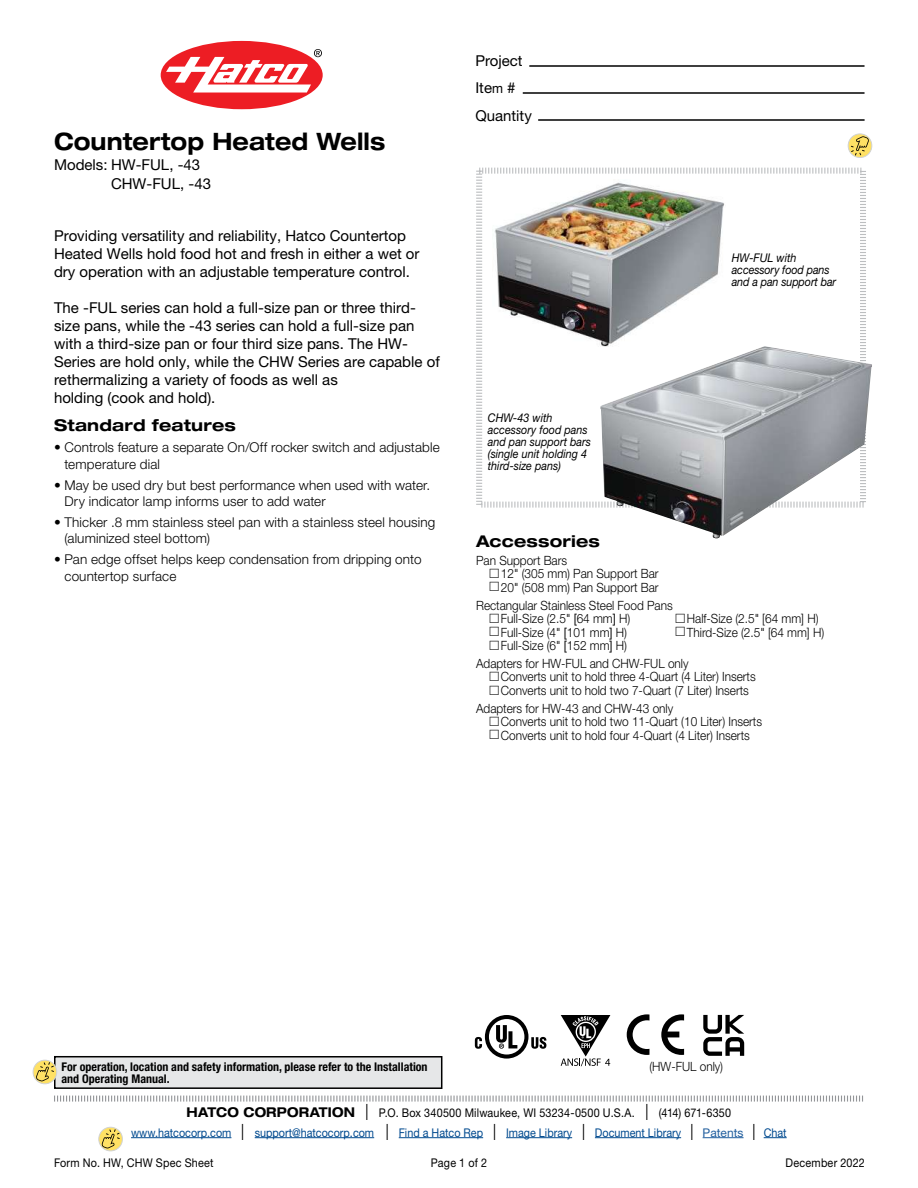
<style>
.page{position:relative;width:918px;height:1188px;background:#fff}
.page>*{position:absolute;margin:0;border:0;box-sizing:border-box;transform-origin:0 0}
.t1{font:700 expanded 24px "Helvetica Neue LT Std";letter-spacing:.005em;color:#000;scale:.9 1}
.t2{font:700 expanded 16.2px "Helvetica Neue LT Std";letter-spacing:.015em;color:#000}
.t3{font:15px/18px "Helvetica Neue LT Std";color:#000}
.t4{font:300 13.5px/16.5px "Helvetica Neue LT Std";letter-spacing:.01em;color:#000}
.t5{font:300 12.75px/13.5px "Helvetica Neue LT Std";color:#000;scale:.93 1}
.t6{font:12px/19.5px "Helvetica Neue LT Std";color:#004a8f;text-align:center;scale:.9 1}
.t7{font:italic 12px/12px "Helvetica Neue LT Std";color:#000;scale:.9 1}
.t8{font:700 condensed 12px/12px "Helvetica Neue LT Std";color:#000}
.t9{font:12px "Helvetica Neue LT Std";letter-spacing:.02em;color:#000;scale:.9 1}
.s1{font-size:13.5px}
.s2{font-weight:400}
.s3{font-style:inherit}
.s4{font-weight:700;font-stretch:expanded;font-size:13.5px;color:#000}
.s5{font-stretch:condensed;font-size:22.5px;color:#000}
.s6{color:#000}
.s7{color:#215e9e}
</style>
<div class="page">
<svg style="left:161px;top:41px;width:162px;height:68px"></svg>
<hr style="left:529px;top:65px;width:336px;height:2px;background:#000">
<hr style="left:523px;top:92px;width:342px;height:2px;background:#000">
<hr style="left:538px;top:119px;width:327px;height:2px;background:#000">
<svg style="left:54px;top:1095px;width:809px;height:7px"></svg>
<div style="left:55px;top:1057px;width:387px;height:31px;background:#e6e7e8"></div>
<div style="left:54px;top:1056px;width:388px;height:33px;border:2px solid #000"></div>
<svg style="left:33px;top:1060px;width:24px;height:24px"></svg>
<div style="left:33px;top:1060px;width:24px;height:24px;border:1px solid #d1d3d4;border-radius:50%"></div>
<svg style="left:36px;top:1062px;width:18px;height:20px"></svg>
<svg style="left:848px;top:134px;width:24px;height:24px"></svg>
<div style="left:848px;top:134px;width:24px;height:24px;border:1px solid #d1d3d4;border-radius:50%"></div>
<svg style="left:851px;top:136px;width:18px;height:20px"></svg>
<hr style="left:131px;top:1137px;width:100px;height:1px;background:#004a8f">
<hr style="left:255px;top:1137px;width:119px;height:1px;background:#004a8f">
<hr style="left:399px;top:1137px;width:84px;height:1px;background:#004a8f">
<hr style="left:506px;top:1137px;width:66px;height:1px;background:#004a8f">
<hr style="left:595px;top:1137px;width:86px;height:1px;background:#004a8f">
<hr style="left:703px;top:1137px;width:41px;height:1px;background:#215e9e">
<svg style="left:764px;top:1137px;width:23px;height:1px"></svg>
<div style="left:99px;top:1127px;width:23px;height:24px;border:1px solid #d1d3d4;border-radius:50%"></div>
<svg style="left:101px;top:1129px;width:19px;height:20px"></svg>
<svg style="left:476px;top:167px;width:390px;height:341px"></svg>
<img style="left:600px;top:346px;width:272px;height:192px">
<img style="left:492px;top:179px;width:234px;height:169px">
<svg style="left:627px;top:1014px;width:22px;height:41px"></svg>
<svg style="left:661px;top:1014px;width:23px;height:41px"></svg>
<svg style="left:561px;top:1015px;width:49px;height:51px"></svg>
<svg style="left:475px;top:1015px;width:72px;height:44px"></svg>
<svg style="left:703px;top:1015px;width:41px;height:41px"></svg>
<h1 class="t1" style="left:54px;top:126px;width:370px">Countertop Heated Wells</h1>
<p class="t3" style="left:111px;top:155px;width:102px;line-height:18.6px;text-indent:-57px">Models: HW-FUL, -43<br>CHW-FUL, -43</p>
<p class="t3" style="left:54px;top:227px;width:367px">Providing versatility and reliability, Hatco Countertop<br>Heated Wells hold food hot and fresh in either a wet or dry operation with an adjustable temperature control.</p>
<p class="t3" style="left:54px;top:299px;width:387px">The -FUL series can hold a full-size pan or three third&shy;size pans, while the -43 series can hold a full-size pan with a third-size pan or four third size pans. The HW-Series are hold only, while the CHW Series are capable of rethermalizing a variety of foods as well as<br>holding (cook and hold).</p>
<p class="t2" style="left:54px;top:415px;width:183px">Standard features</p>
<p class="t4" style="left:65px;top:439px;width:377px;text-indent:-11px">• Controls feature a separate On/Off rocker switch and adjustable temperature dial</p>
<p class="t4" style="left:65px;top:476px;width:367px;text-indent:-11px">• May be used dry but best performance when used with water.<br>Dry indicator lamp informs user to add water</p>
<p class="t4" style="left:65px;top:514px;width:372px;text-indent:-11px">• Thicker .8 mm stainless steel pan with a stainless steel housing (aluminized steel bottom)</p>
<p class="t4" style="left:65px;top:551px;width:359px;text-indent:-11px">• Pan edge offset helps keep condensation from dripping onto countertop surface</p>
<p class="t3" style="left:475px;top:47px;width:49px;line-height:27px">Project<br>Ite<span class="s1">m</span> #</p>
<p class="t3" style="left:475px;top:107px;width:58px">Quantity</p>
<p class="t7" style="left:488px;top:412px;width:116px">CHW-43 with accessory food pans and pan support bars (single unit holding 4 third-size pans)</p>
<p class="t7" style="left:732px;top:251px;width:117px">HW-FUL with accessory food pans and a pan support bar</p>
<p class="t2" style="left:476px;top:531px;width:125px">Accessories</p>
<p class="t5" style="left:501px;top:553px;width:171px;text-indent:-25px">Pan Support Bars<br>12" (305 mm) Pan Support Bar<br>20" (508 mm) Pan Support Bar</p>
<p class="t5" style="left:501px;top:598px;width:186px;text-indent:-25px">Rectangular Stainless Steel Food Pans<br>Full-Size (2.5" <span class="s2">[</span>64 mm<span class="s2">]</span> H)</p>
<p class="t5" style="left:687px;top:612px;width:143px">Half-Size (2.5" [64 mm] H)</p>
<p class="t5" style="left:501px;top:625px;width:137px">Full-Size (4" <span class="s2">[</span>101 mm<span class="s2">]</span> H)</p>
<p class="t5" style="left:687px;top:625px;width:149px">Third-Size (2.5" [64 mm] H)</p>
<p class="t5" style="left:476px;top:636px;width:230px;line-height:17.9px;text-indent:25px">Full-Size (6" <span class="s2">[</span>152 mm<span class="s2">]</span> H)<br>Adapters for HW-FUL and CHW-FUL only</p>
<p class="t5" style="left:501px;top:670px;width:276px">Converts unit to hold three 4-Quart (4 Liter) Inserts<br>Converts unit to hold two 7-Quart (7 Liter) Inserts</p>
<p class="t5" style="left:501px;top:701px;width:282px;text-indent:-25px">Adapters for HW-43 and CHW-43 only<br>Converts unit to hold two 11-Quart (10 Liter) Inserts<br>Converts unit to hold four 4-Quart (4 Liter) Inserts</p>
<p class="t5" style="left:649px;top:1059px;width:81px">(HW-FUL only<span class="s3">)</span></p>
<p class="t8" style="left:62px;top:1060px;width:368px">For operation, location and safety information, please refer to the Installation and Operating Manual.</p>
<p class="t6" style="left:131px;top:1103px;width:730px"><span class="s4">HATCO CORPORATION</span> <span class="s5">l</span> <span class="s6">P.O. Box 340500 Milwaukee, WI 53234-0500 U.S.A.</span> <span class="s5">l</span> <span class="s6">(414) 671-6350<br></span>www.hatcocorp.com <span class="s5">l</span> support@hatcocorp.com <span class="s5">l</span> Find a Hatco Rep <span class="s5">l</span> Image Library <span class="s5">l</span> Document Library <span class="s5">l</span> <span class="s7">Patents</span> <span class="s5">l</span> Chat</p>
<p class="t9" style="left:54px;top:1156px;width:179px">Form No. HW, CHW Spec Sheet</p>
<p class="t9" style="left:431px;top:1156px;width:64px">Page 1 of 2</p>
<p class="t9" style="left:786px;top:1156px;width:90px">December 2022</p>
</div>
